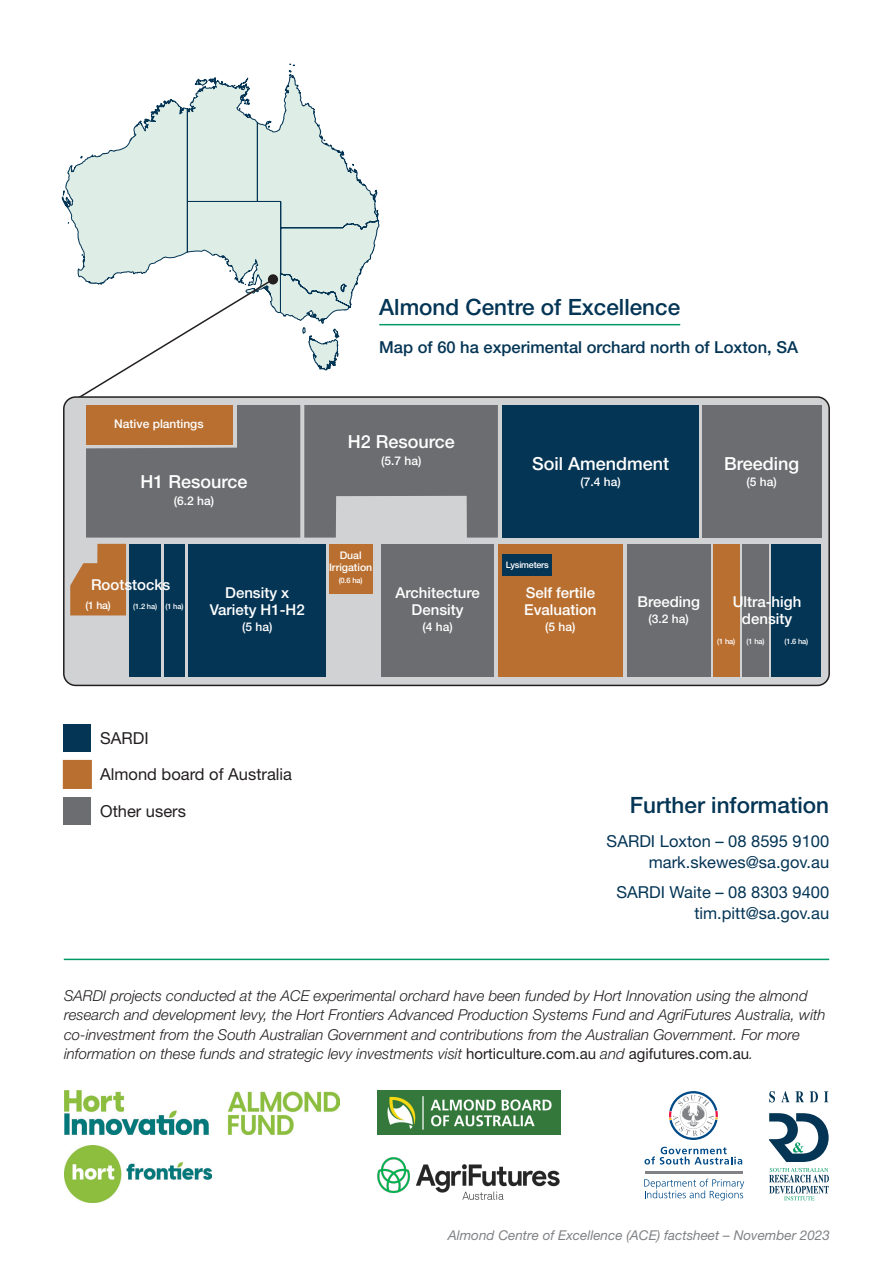
<style>
.page{position:relative;width:893px;height:1263px;background:#fff}
.page>*{position:absolute;margin:0;border:0;box-sizing:border-box;transform-origin:0 0}
.Sub_heading_1{font:500 22.5px "Helvetica Neue LT Std";color:#043555}
.Body{font:500 18px "Helvetica Neue LT Std";color:#fff}
.Body-2{font:16.5px/21px "Helvetica Neue LT Std";color:#043555;text-align:right}
.Body-3{font:500 16.5px "Helvetica Neue LT Std";color:#043555}
.Body-4{font:16.5px "Helvetica Neue LT Std";color:#231f20}
.t1{font:italic 300 15px/19.5px "Helvetica Neue LT Std";color:#231f20}
.Body-5{font:500 15px/16.5px "Helvetica Neue LT Std";color:#fff;text-align:center}
.t2{font:italic 13.5px "Helvetica Neue LT Std";color:#808285}
.Body-6{font:500 12px "Helvetica Neue LT Std";color:#fff}
.Body-7{font:500 10.5px/12px "Helvetica Neue LT Std";color:#fff;text-align:center}
.Body-8{font:500 9px "Helvetica Neue LT Std";letter-spacing:-.025em;color:#fff}
.Body-9{font:500 7.5px "Helvetica Neue LT Std";letter-spacing:-.025em;color:#fff}
.s1{font-weight:400;font-style:normal}
</style>
<div class="page">
<svg style="left:62px;top:63px;width:317px;height:214px"></svg>
<img style="left:377px;top:1091px;width:183px;height:43px">
<img style="left:377px;top:1158px;width:183px;height:41px">
<svg style="left:769px;top:1168px;width:60px;height:32px"></svg>
<svg style="left:769px;top:1113px;width:60px;height:49px"></svg>
<svg style="left:769px;top:1091px;width:6px;height:11px"></svg>
<svg style="left:781px;top:1091px;width:8px;height:11px"></svg>
<svg style="left:795px;top:1091px;width:9px;height:11px"></svg>
<svg style="left:810px;top:1091px;width:8px;height:11px"></svg>
<svg style="left:824px;top:1091px;width:4px;height:11px"></svg>
<svg style="left:644px;top:1147px;width:98px;height:17px"></svg>
<svg style="left:669px;top:1091px;width:49px;height:49px"></svg>
<hr style="left:645px;top:1171px;width:97px;height:2px;background:#808285">
<svg style="left:644px;top:1178px;width:100px;height:22px"></svg>
<hr style="left:64px;top:959px;width:765px;height:1px;background:#009a64">
<hr style="left:379px;top:324px;width:301px;height:1px;background:#009a64">
<div style="left:63px;top:760px;width:29px;height:29px;background:#b96f30"></div>
<div style="left:64px;top:724px;width:27px;height:28px;background:#043555"></div>
<div style="left:64px;top:797px;width:27px;height:27px;background:#6c6d70"></div>
<div style="left:64px;top:397px;width:765px;height:288px;background:#d1d2d4;border-radius:12px"></div>
<div style="left:63px;top:396px;width:767px;height:290px;border:2px solid #231f20;border-radius:12px"></div>
<div style="left:502px;top:405px;width:196px;height:133px;background:#043555"></div>
<div style="left:702px;top:405px;width:119px;height:133px;background:#6c6d70"></div>
<div style="left:772px;top:544px;width:49px;height:132px;background:#043555"></div>
<div style="left:742px;top:544px;width:27px;height:132px;background:#6c6d70"></div>
<div style="left:713px;top:544px;width:27px;height:132px;background:#b96f30"></div>
<div style="left:627px;top:544px;width:83px;height:132px;background:#6c6d70"></div>
<div style="left:498px;top:544px;width:125px;height:132px;background:#b96f30"></div>
<div style="left:381px;top:544px;width:113px;height:132px;background:#6c6d70"></div>
<div style="left:188px;top:544px;width:137px;height:132px;background:#043555"></div>
<div style="left:164px;top:544px;width:21px;height:132px;background:#043555"></div>
<div style="left:130px;top:544px;width:31px;height:132px;background:#043555"></div>
<div style="left:329px;top:544px;width:43px;height:49px;background:#b96f30"></div>
<svg style="left:65px;top:277px;width:433px;height:261px"></svg>
<svg style="left:70px;top:544px;width:56px;height:71px"></svg>
<div style="left:502px;top:554px;width:50px;height:21px;background:#043555"></div>
<div style="left:268px;top:274px;width:10px;height:10px;background:#231f20;border-radius:50%"></div>
<img style="left:64px;top:1091px;width:276px;height:43px">
<img style="left:64px;top:1145px;width:147px;height:57px">
<p class="Body-6" style="left:114px;top:416px;width:91px">Native plantings</p>
<p class="Body" style="left:140px;top:471px;width:109px">H1 Resource</p>
<p class="Body-6" style="left:174px;top:493px;width:42px">(6.2 ha)</p>
<p class="Body-5" style="left:91px;top:576px;width:81px">Rootstocks</p>
<p class="Body-7" style="left:86px;top:599px;width:27px">(1 ha)</p>
<p class="Body-9" style="left:133px;top:602px;width:25px">(1.2 ha)</p>
<p class="Body-9" style="left:165px;top:602px;width:19px">(1 ha)</p>
<p class="Body-5" style="left:210px;top:584px;width:97px">Density x<br>Variety H1-H2</p>
<p class="Body-6" style="left:242px;top:620px;width:32px">(5 ha)</p>
<p class="Sub_heading_1" style="left:379px;top:294px;width:302px">Almond Centre of Excellence</p>
<p class="Body-3" style="left:379px;top:338px;width:420px">Map of 60 ha experimental orchard north of Loxton, SA</p>
<p class="Body" style="left:348px;top:431px;width:109px">H2 Resource</p>
<p class="Body-6" style="left:381px;top:453px;width:42px">(5.7 ha)</p>
<p class="Body-7" style="left:329px;top:549px;width:45px">Dual<br>Irrigation</p>
<p class="Body-9" style="left:339px;top:576px;width:25px">(0.6 ha)</p>
<p class="Body-5" style="left:395px;top:584px;width:86px">Architecture<br>Density</p>
<p class="Body-6" style="left:422px;top:620px;width:32px">(4 ha)</p>
<p class="Body" style="left:532px;top:452px;width:139px">Soil Amendment</p>
<p class="Body-6" style="left:580px;top:475px;width:42px">(7.4 ha)</p>
<p class="Body" style="left:724px;top:452px;width:77px">Breeding</p>
<p class="Body-6" style="left:747px;top:475px;width:32px">(5 ha)</p>
<p class="Body-8" style="left:506px;top:559px;width:44px">Lysimeters</p>
<p class="Body-5" style="left:524px;top:584px;width:74px;text-align:left">Self fertile<br>Evaluation</p>
<p class="Body-6" style="left:545px;top:620px;width:32px">(5 ha)</p>
<p class="Body-5" style="left:637px;top:593px;width:64px">Breeding</p>
<p class="Body-6" style="left:649px;top:612px;width:42px">(3.2 ha)</p>
<p class="Body-5" style="left:733px;top:593px;width:70px">Ultra-high density</p>
<p class="Body-9" style="left:717px;top:637px;width:19px">(1 ha)</p>
<p class="Body-9" style="left:747px;top:637px;width:19px">(1 ha)</p>
<p class="Body-9" style="left:784px;top:637px;width:25px">(1.6 ha)</p>
<p class="Body-4" style="left:100px;top:728px;width:50px">SARDI</p>
<p class="Body-4" style="left:100px;top:765px;width:193px">Almond board of Australia</p>
<p class="Body-4" style="left:100px;top:801px;width:87px">Other users</p>
<p class="Sub_heading_1" style="left:630px;top:792px;width:201px">Further information</p>
<p class="Body-2" style="left:607px;top:830px;width:224px">SARDI Loxton – 08 8595 9100 mark.skewes@sa.gov.au</p>
<p class="Body-2" style="left:616px;top:881px;width:214px">SARDI Waite – 08 8303 9400</p>
<p class="Body-2" style="left:694px;top:902px;width:136px">tim.pitt@sa.gov.au</p>
<p class="t1" style="left:64px;top:985px;width:763px">SARDI projects conducted at the ACE experimental orchard have been funded by Hort Innovation using the almond research and development levy, the Hort Frontiers Advanced Production Systems Fund and AgriFutures Australia, with co-investment from the South Australian Government and contributions from the Australian Government. For more information on these funds and strategic levy investments visit <span class="s1">horticulture.com.au</span> and <span class="s1">agifutures.com.au</span>.</p>
<p class="t2" style="left:448px;top:1227px;width:384px">Almond Centre of Excellence (ACE) factsheet – November 2023</p>
</div>
